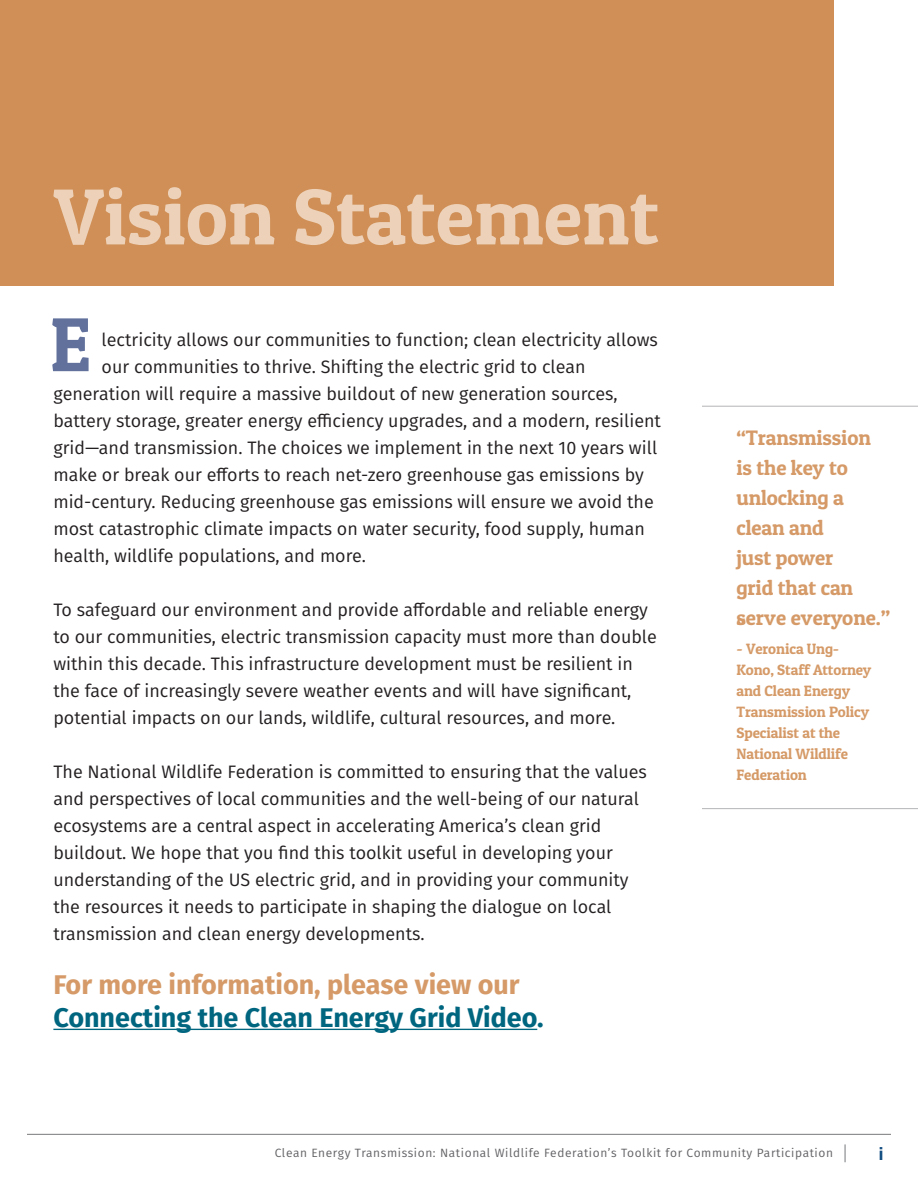
<style>
.page{position:relative;width:918px;height:1188px;background:#fff}
.page>*{position:absolute;margin:0;border:0;box-sizing:border-box;transform-origin:0 0}
.t1{font:79.5px "Patua One";color:#edd1b8}
.t2{font:76.5px "Patua One";color:#61719c}
.t3{font:700 27px "Fira Sans";color:#006680}
.t4{font:700 27px "Fira Sans";color:#d59a67}
.t5{font:21px/30px "Patua One";letter-spacing:-.005em;color:#d59a67}
.t6{font:18px/27px "Fira Sans";color:#231f20}
.t7{font:700 18px "Helvetica Neue";color:#114d82}
.t8{font:15px/21px "Patua One";letter-spacing:-.005em;color:#d59a67}
.t9{font:12px "Fira Sans";letter-spacing:.05em;color:#636366}
</style>
<div class="page">
<svg style="left:844px;top:1144px;width:2px;height:18px"></svg>
<hr style="left:27px;top:1134px;width:864px;height:1px;background:#86888b">
<hr style="left:53px;top:1029px;width:484px;height:1px;background:#006680">
<div style="left:0;top:0;width:833px;height:285px;background:#cf8f56"></div>
<hr style="left:702px;top:406px;width:216px;height:1px;background:#bcbdc0">
<hr style="left:702px;top:808px;width:216px;height:1px;background:#bcbdc0">
<p class="t1" style="left:53px;top:167px;width:607px">Vision Statement</p>
<p class="t2" style="left:50px;top:297px;width:43px">E</p>
<p class="t6" style="left:102px;top:325px;width:558px">lectricity allows our communities to function; clean electricity allows</p>
<p class="t6" style="left:53px;top:352px;width:609px;text-indent:48px">our communities to thrive. Shifting the electric grid to clean generation will require a massive buildout of new generation sources, battery storage, greater energy efficiency upgrades, and a modern, resilient grid—and transmission. The choices we implement in the next 10 years will make or break our efforts to reach net-zero greenhouse gas emissions by mid-century. Reducing greenhouse gas emissions will ensure we avoid the most catastrophic climate impacts on water security, food supply, human health, wildlife populations, and more.</p>
<p class="t6" style="left:53px;top:595px;width:605px">To safeguard our environment and provide affordable and reliable energy to our communities, electric transmission capacity must more than double within this decade. This infrastructure development must be resilient in the face of increasingly severe weather events and will have significant, potential impacts on our lands, wildlife, cultural resources, and more.</p>
<p class="t6" style="left:53px;top:757px;width:595px">The National Wildlife Federation is committed to ensuring that the values and perspectives of local communities and the well-being of our natural ecosystems are a central aspect in accelerating America’s clean grid buildout. We hope that you find this toolkit useful in developing your understanding of the US electric grid, and in providing your community the resources it needs to participate in shaping the dialogue on local transmission and clean energy developments.</p>
<p class="t4" style="left:53px;top:962px;width:468px">For more information, please view our</p>
<p class="t3" style="left:53px;top:995px;width:492px">Connecting the Clean Energy Grid Video.</p>
<p class="t5" style="left:736px;top:423px;width:136px">“Transmission is the key to unlocking a clean and</p>
<p class="t5" style="left:736px;top:543px;width:98px">just power</p>
<p class="t5" style="left:736px;top:573px;width:155px">grid that can serve everyone.”</p>
<p class="t5" style="left:736px;top:610px;width:11px">“</p>
<p class="t8" style="left:736px;top:638px;width:137px">- Veronica Ung-<br>Kono, Staff Attorney and Clean Energy<br>Transmission Policy<br>Specialist at the<br>National Wildlife<br>Federation</p>
<p class="t9" style="left:275px;top:1144px;width:560px">Clean Energy Transmission: National Wildlife Federation’s Toolkit for Community Participation</p>
<p class="t7" style="left:879px;top:1140px;width:6px">i</p>
</div>
